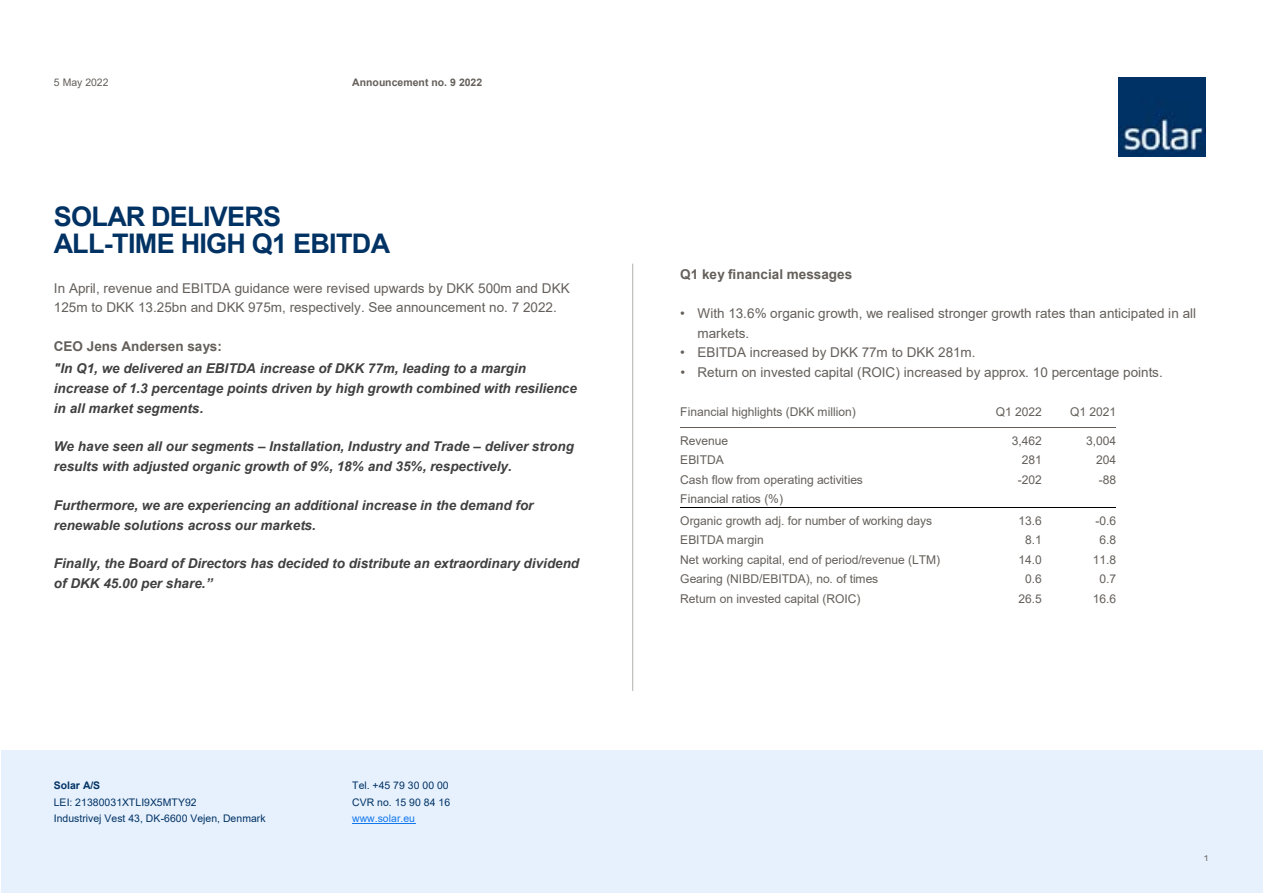
<style>
.page{position:relative;width:1263px;height:893px;background:#fff}
.page>*{position:absolute;margin:0;border:0;box-sizing:border-box;transform-origin:0 0}
.t1{font:700 27px/27px "Arial";letter-spacing:-.025em;color:#003264}
.t2{font:italic 700 13.5px/19.8px "Arial";color:#404040}
.t3{font:13.5px/19.6px "Arial";color:#645f5a}
.t4{font:700 13.5px "Arial";color:#645f5a}
.t5{font:12px/21.6px "Arial";letter-spacing:-.005em;color:#645f5a}
.t6{font:10.5px/16.4px "Arial";letter-spacing:.005em;color:#003264}
.t7{font:700 10.5px "Arial";color:#645f5a}
.t8{font:10.5px "Arial";color:#1478ed}
.t9{font:700 10.5px "Arial";letter-spacing:-.005em;color:#003264}
.t10{font:10.5px "Arial";letter-spacing:-.005em;color:#645f5a}
.t11{font:9px "Cogito";color:#645f5a}
</style>
<div class="page">
<img style="left:1118px;top:78px;width:88px;height:78px">
<div style="left:1px;top:751px;width:1262px;height:142px;background:#e7f1fd"></div>
<hr style="left:352px;top:823px;width:63px;height:1px;background:#1478ed">
<hr style="left:632px;top:264px;width:1px;height:427px;background:#c4c2c0">
<hr style="left:680px;top:427px;width:287px;height:1px;background:#645f5a">
<hr style="left:968px;top:427px;width:74px;height:1px;background:#645f5a">
<hr style="left:1042px;top:427px;width:74px;height:1px;background:#645f5a">
<hr style="left:680px;top:507px;width:287px;height:1px;background:#000">
<hr style="left:968px;top:507px;width:74px;height:1px;background:#000">
<hr style="left:1042px;top:507px;width:74px;height:1px;background:#000">
<p class="t10" style="left:54px;top:75px;width:56px">5 May 2022</p>
<p class="t7" style="left:352px;top:75px;width:132px">Announcement no. 9 2022</p>
<h1 class="t1" style="left:54px;top:203px;width:338px">SOLAR DELIVERS<br>ALL-TIME HIGH Q1 EBITDA</h1>
<p class="t3" style="left:54px;top:278px;width:517px">In April, revenue and EBITDA guidance were revised upwards by DKK 500m and DKK<br>125m to DKK 13.25bn and DKK 975m, respectively. See announcement no. 7 2022.</p>
<p class="t4" style="left:54px;top:336px;width:169px">CEO Jens Andersen says:</p>
<p class="t2" style="left:54px;top:359px;width:525px">"In Q1, we delivered an EBITDA increase of DKK 77m, leading to a margin increase of 1.3 percentage points driven by high growth combined with resilience in all market segments.</p>
<p class="t2" style="left:54px;top:437px;width:522px">We have seen all our segments – Installation, Industry and Trade – deliver strong results with adjusted organic growth of 9%, 18% and 35%, respectively.</p>
<p class="t2" style="left:54px;top:496px;width:481px">Furthermore, we are experiencing an additional increase in the demand for renewable solutions across our markets.</p>
<p class="t2" style="left:54px;top:554px;width:527px">Finally, the Board of Directors has decided to distribute an extraordinary dividend of DKK 45.00 per share.”</p>
<p class="t9" style="left:54px;top:778px;width:48px">Solar A/S</p>
<p class="t6" style="left:54px;top:794px;width:213px">LEI: 21380031XTLI9X5MTY92<br>Industrivej Vest 43, DK-6600 Vejen, Denmark</p>
<p class="t6" style="left:352px;top:777px;width:99px">Tel. +45 79 30 00 00<br>CVR no. 15 90 84 16</p>
<p class="t8" style="left:352px;top:811px;width:64px">www.solar.eu</p>
<p class="t4" style="left:680px;top:264px;width:173px">Q1 key financial messages</p>
<p class="t3" style="left:697px;top:304px;width:500px;text-indent:-17px">• With 13.6% organic growth, we realised stronger growth rates than anticipated in all markets.</p>
<p class="t3" style="left:680px;top:342px;width:297px">• EBITDA increased by DKK 77m to DKK 281m.</p>
<p class="t3" style="left:680px;top:362px;width:484px">• Return on invested capital (ROIC) increased by approx. 10 percentage points.</p>
<p class="t5" style="left:680px;top:401px;width:177px">Financial highlights (DKK million)</p>
<p class="t5" style="left:996px;top:401px;width:48px">Q1 2022</p>
<p class="t5" style="left:1070px;top:401px;width:48px">Q1 2021</p>
<p class="t5" style="left:680px;top:429px;width:49px">Revenue</p>
<p class="t5" style="left:1012px;top:429px;width:32px">3,462</p>
<p class="t5" style="left:1086px;top:429px;width:32px">3,004</p>
<p class="t5" style="left:680px;top:449px;width:45px">EBITDA</p>
<p class="t5" style="left:1022px;top:449px;width:22px">281</p>
<p class="t5" style="left:1096px;top:449px;width:22px">204</p>
<p class="t5" style="left:680px;top:468px;width:184px">Cash flow from operating activities</p>
<p class="t5" style="left:1018px;top:468px;width:25px">-202</p>
<p class="t5" style="left:1099px;top:468px;width:19px">-88</p>
<p class="t5" style="left:680px;top:488px;width:253px">Financial ratios (%)<br>Organic growth adj. for number of working days</p>
<p class="t5" style="left:1018px;top:510px;width:25px">13.6</p>
<p class="t5" style="left:1095px;top:510px;width:22px">-0.6</p>
<p class="t5" style="left:680px;top:529px;width:85px">EBITDA margin</p>
<p class="t5" style="left:1025px;top:529px;width:18px">8.1</p>
<p class="t5" style="left:1099px;top:529px;width:18px">6.8</p>
<p class="t5" style="left:680px;top:549px;width:261px">Net working capital, end of period/revenue (LTM)</p>
<p class="t5" style="left:1018px;top:549px;width:25px">14.0</p>
<p class="t5" style="left:1093px;top:549px;width:25px">11.8</p>
<p class="t5" style="left:680px;top:568px;width:199px">Gearing (NIBD/EBITDA), no. of times</p>
<p class="t5" style="left:1025px;top:568px;width:18px">0.6</p>
<p class="t5" style="left:1099px;top:568px;width:18px">0.7</p>
<p class="t5" style="left:680px;top:588px;width:182px">Return on invested capital (ROIC)</p>
<p class="t5" style="left:1018px;top:588px;width:25px">26.5</p>
<p class="t5" style="left:1093px;top:588px;width:25px">16.6</p>
<p class="t11" style="left:1204px;top:852px;width:6px">1</p>
</div>
